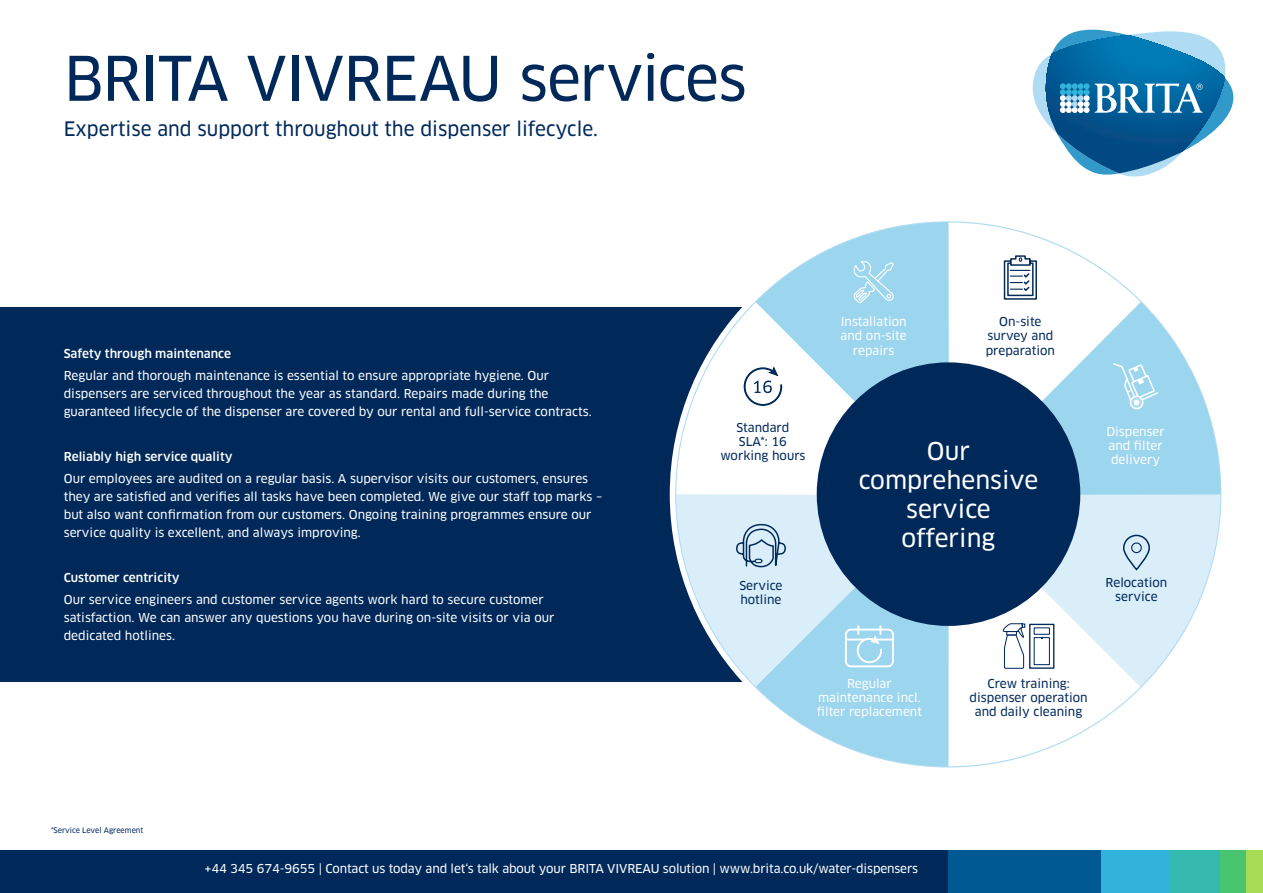
<style>
.page{position:relative;width:1263px;height:893px;background:#fff}
.page>*{position:absolute;margin:0;border:0;box-sizing:border-box;transform-origin:0 0}
.t1{font:60px "Clan Pro News";letter-spacing:-.02em;color:#00295a}
.t2{font:24px/28.8px "Clan Pro News";color:#fff;text-align:center}
.t3{font:19.5px "Clan Pro News";color:#00295a}
.t4{font:12px/18px "Clan Pro News";color:#fff}
.t5{font:12px/14.4px "Clan Pro News";color:#00295a;text-align:center}
.t6{font:500 12px "Clan Pro";color:#fff}
.t7{font:7.5px "Clan Pro News";color:#00295a}
</style>
<div class="page">
<div style="left:0;top:307px;width:948px;height:374px;background:#00295a"></div>
<svg style="left:948px;top:223px;width:193px;height:79px"></svg>
<svg style="left:1003px;top:255px;width:35px;height:45px"></svg>
<svg style="left:948px;top:302px;width:272px;height:192px;fill:#9cd5ee"></svg>
<div style="left:1130px;top:396px;width:13px;height:13px;background:#afdcf2;border-radius:50%"></div>
<div style="left:1130px;top:396px;width:13px;height:13px;border:2px solid #fff;border-radius:50%"></div>
<svg style="left:1112px;top:362px;width:47px;height:43px"></svg>
<svg style="left:1140px;top:494px;width:80px;height:193px;fill:#daeefa"></svg>
<div style="left:1123px;top:535px;width:27px;height:35px;border:2px solid #00295a;border-radius:13px"></div>
<div style="left:1131px;top:542px;width:11px;height:11px;border:1px solid #00295a;border-radius:50%"></div>
<svg style="left:756px;top:223px;width:192px;height:79px;fill:#9cd5ee"></svg>
<svg style="left:852px;top:261px;width:43px;height:41px"></svg>
<svg style="left:960px;top:494px;width:180px;height:272px"></svg>
<div style="left:1029px;top:624px;width:25px;height:45px;border:1px solid #00295a"></div>
<svg style="left:1033px;top:627px;width:17px;height:39px"></svg>
<svg style="left:1001px;top:623px;width:25px;height:46px"></svg>
<svg style="left:676px;top:495px;width:80px;height:192px;fill:#daeefa"></svg>
<svg style="left:728px;top:495px;width:28px;height:92px"></svg>
<svg style="left:756px;top:495px;width:193px;height:271px;fill:#9cd5ee"></svg>
<svg style="left:845px;top:625px;width:49px;height:42px"></svg>
<svg style="left:676px;top:302px;width:272px;height:193px;fill:#fff"></svg>
<svg style="left:743px;top:366px;width:39px;height:40px"></svg>
<div style="left:817px;top:362px;width:263px;height:264px;background:#00295a;border-radius:50%"></div>
<div style="left:0;top:850px;width:948px;height:43px;background:#00295a"></div>
<div style="left:948px;top:850px;width:153px;height:43px;background:#005992"></div>
<div style="left:1101px;top:850px;width:68px;height:43px;background:#31b3dc"></div>
<div style="left:1169px;top:850px;width:51px;height:43px;background:#36b9ae"></div>
<div style="left:1220px;top:850px;width:26px;height:43px;background:#48c56e"></div>
<div style="left:1246px;top:850px;width:17px;height:43px;background:#a7db55"></div>
<svg style="left:1033px;top:30px;width:200px;height:147px"></svg>
<p class="t1" style="left:64px;top:43px;width:685px">BRITA VIVREAU services</p>
<p class="t3" style="left:64px;top:117px;width:535px">Expertise and support throughout the dispenser lifecycle.</p>
<p class="t6" style="left:64px;top:347px;width:169px">Safety through maintenance</p>
<p class="t4" style="left:64px;top:367px;width:529px">Regular and thorough maintenance is essential to ensure appropriate hygiene. Our dispensers are serviced throughout the year as standard. Repairs made during the guaranteed lifecycle of the dispenser are covered by our rental and full-service contracts.</p>
<p class="t6" style="left:64px;top:450px;width:170px">Reliably high service quality</p>
<p class="t4" style="left:64px;top:470px;width:540px">Our employees are audited on a regular basis. A supervisor visits our customers, ensures they are satisfied and verifies all tasks have been completed. We give our staff top marks – but also want confirmation from our customers. Ongoing training programmes ensure our service quality is excellent, and always improving.</p>
<p class="t6" style="left:64px;top:570px;width:117px">Customer centricity</p>
<p class="t4" style="left:64px;top:591px;width:492px">Our service engineers and customer service agents work hard to secure customer satisfaction. We can answer any questions you have during on-site visits or via our dedicated hotlines.</p>
<p class="t5" style="left:720px;top:420px;width:87px">Standard<br>SLA*: 16 working hours</p>
<p class="t5" style="left:739px;top:578px;width:45px;text-align:left">Service hotline</p>
<p class="t4" style="left:840px;top:315px;width:68px;line-height:14.4px;text-align:center">Installation and on-site repairs</p>
<p class="t5" style="left:986px;top:314px;width:71px">On-site survey and preparation</p>
<p class="t2" style="left:859px;top:437px;width:181px">Our comprehensive service offering</p>
<p class="t4" style="left:1106px;top:422px;width:60px">Dispenser</p>
<p class="t4" style="left:1108px;top:438px;width:56px;line-height:14.4px">and filter delivery</p>
<p class="t5" style="left:1105px;top:575px;width:63px">Relocation</p>
<p class="t5" style="left:1115px;top:590px;width:44px">service</p>
<p class="t4" style="left:817px;top:676px;width:107px;line-height:14.4px;text-align:center">Regular maintenance incl. filter replacement</p>
<p class="t5" style="left:970px;top:676px;width:119px">Crew training: dispenser operation and daily cleaning</p>
<p class="t7" style="left:51px;top:826px;width:94px">*Service Level Agreement</p>
<p class="t4" style="left:204px;top:859px;width:715px">+44 345 674-9655 | Contact us today and let‘s talk about your BRITA VIVREAU solution | www.brita.co.uk/water-dispensers</p>
</div>
